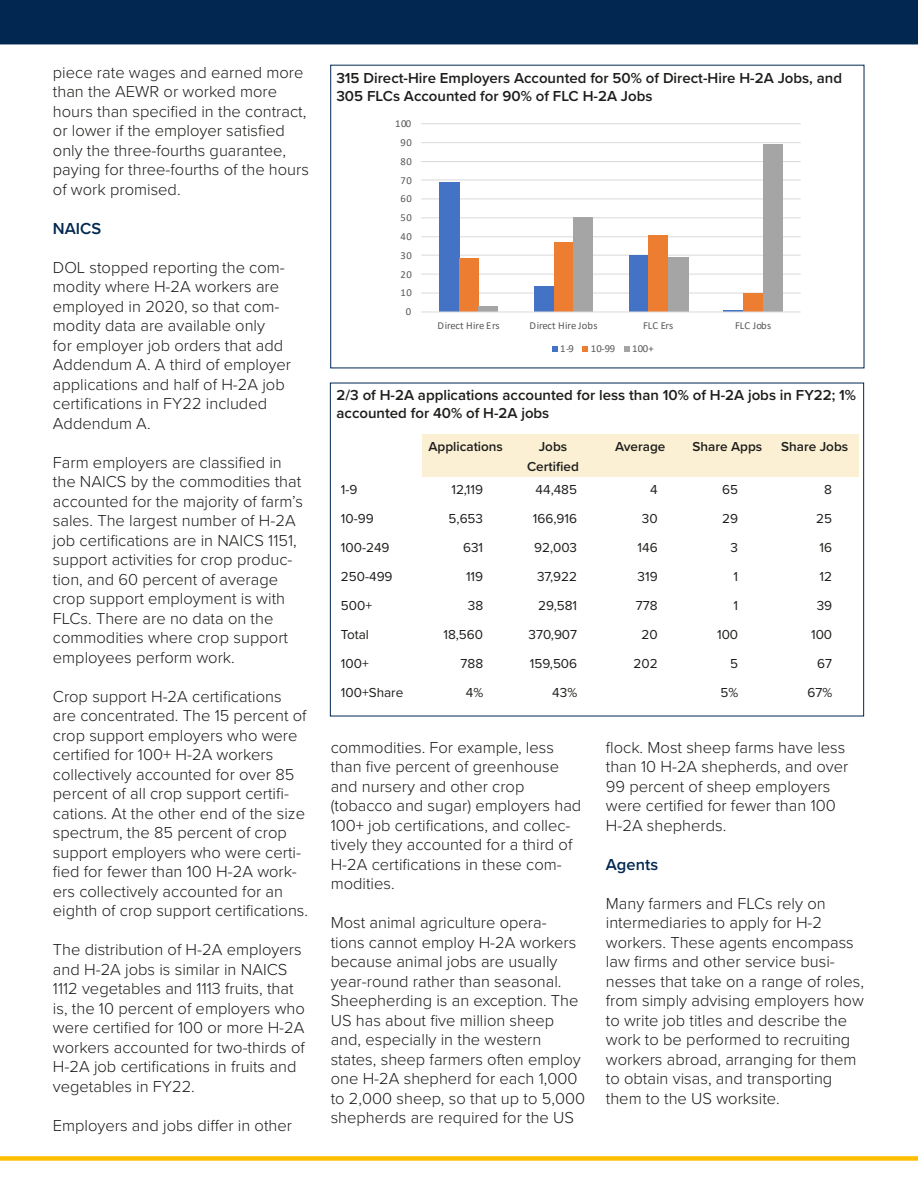
<style>
.page{position:relative;width:918px;height:1188px;background:#fff}
.page>*{position:absolute;margin:0;border:0;box-sizing:border-box;transform-origin:0 0}
.t1{font:300 16.5px/19.5px "Proxima Nova";color:#1d1d1b}
.t2{font:600 16.5px "Proxima Nova";color:#022851}
.t3{font:600 15px/18px "Proxima Nova";color:#1d1d1b}
.t4{font:13.5px "Proxima Nova";color:#1d1d1b}
.t5{font:600 13.5px "Proxima Nova";color:#1d1d1b}
.t6{font:10.65px "Calibri";letter-spacing:.02em;color:#595959}
.t7{font:10.65px/18.8px "Calibri";letter-spacing:.05em;color:#595959;text-align:center}
.t8{font:10.65px "Calibri";letter-spacing:-.005em;color:#595959}
</style>
<div class="page">
<div style="left:771px;top:434px;width:87px;height:43px;background:#fbf0d4"></div>
<div style="left:684px;top:434px;width:87px;height:43px;background:#fbf0d4"></div>
<div style="left:597px;top:434px;width:87px;height:43px;background:#fbf0d4"></div>
<div style="left:509px;top:434px;width:88px;height:43px;background:#fbf0d4"></div>
<div style="left:422px;top:434px;width:87px;height:43px;background:#fbf0d4"></div>
<svg style="left:624px;top:346px;width:6px;height:6px"></svg>
<svg style="left:582px;top:346px;width:6px;height:6px"></svg>
<svg style="left:552px;top:346px;width:6px;height:6px"></svg>
<hr style="left:421px;top:123px;width:380px;height:1px;background:#d9d9d9">
<hr style="left:421px;top:142px;width:380px;height:1px;background:#d9d9d9">
<div style="left:0;top:1156px;width:918px;height:5px;background:#ffbf00"></div>
<div style="left:0;top:0;width:918px;height:44px;background:#022851"></div>
<hr style="left:421px;top:293px;width:380px;height:1px;background:#d9d9d9">
<hr style="left:421px;top:274px;width:380px;height:1px;background:#d9d9d9">
<hr style="left:421px;top:255px;width:380px;height:1px;background:#d9d9d9">
<hr style="left:421px;top:236px;width:380px;height:1px;background:#d9d9d9">
<hr style="left:421px;top:217px;width:380px;height:1px;background:#d9d9d9">
<hr style="left:421px;top:198px;width:380px;height:1px;background:#d9d9d9">
<hr style="left:421px;top:180px;width:380px;height:1px;background:#d9d9d9">
<hr style="left:421px;top:161px;width:380px;height:1px;background:#d9d9d9">
<div style="left:439px;top:182px;width:20px;height:130px;background:#4472c4"></div>
<div style="left:629px;top:255px;width:20px;height:57px;background:#4472c4"></div>
<div style="left:534px;top:287px;width:20px;height:25px;background:#4472c4"></div>
<svg style="left:724px;top:310px;width:19px;height:2px"></svg>
<div style="left:649px;top:235px;width:19px;height:77px;background:#ed7d31"></div>
<div style="left:554px;top:243px;width:19px;height:69px;background:#ed7d31"></div>
<div style="left:459px;top:259px;width:20px;height:53px;background:#ed7d31"></div>
<div style="left:743px;top:293px;width:20px;height:19px;background:#ed7d31"></div>
<div style="left:763px;top:144px;width:20px;height:168px;background:#a5a5a5"></div>
<div style="left:573px;top:218px;width:20px;height:94px;background:#a5a5a5"></div>
<div style="left:668px;top:258px;width:20px;height:54px;background:#a5a5a5"></div>
<div style="left:479px;top:306px;width:19px;height:6px;background:#a5a5a5"></div>
<hr style="left:421px;top:312px;width:380px;height:1px;background:#d9d9d9">
<p class="t1" style="left:53px;top:62px;width:258px">piece rate wages and earned more than the AEWR or worked more hours than specifed in the contract, or lower if the employer satisfed only the three-fourths guarantee, paying for three-fourths of the hours of work promised.</p>
<p class="t2" style="left:53px;top:216px;width:50px">NAICS</p>
<p class="t1" style="left:53px;top:257px;width:240px">DOL stopped reporting the com&shy;modity where H-2A workers are employed in 2020, so that com&shy;modity data are available only<br>for employer job orders that add<br>Addendum A. A third of employer applications and half of H-2A job certifcations in FY22 included<br>Addendum A.</p>
<p class="t1" style="left:53px;top:452px;width:252px">Farm employers are classifed in the NAICS by the commodities that accounted for the majority of farm’s sales. The largest number of H-2A job certifcations are in NAICS 1151, support activities for crop produc&shy;tion, and 60 percent of average crop support employment is with<br>FLCs. There are no data on the commodities where crop support employees perform work.</p>
<p class="t1" style="left:53px;top:686px;width:257px">Crop support H-2A certifcations are concentrated. The 15 percent of crop support employers who were certifed for 100+ H-2A workers collectively accounted for over 85 percent of all crop support certif&shy;cations. At the other end of the size spectrum, the 85 percent of crop support employers who were certi&shy;fed for fewer than 100 H-2A work&shy;ers collectively accounted for an eighth of crop support certifcations.</p>
<p class="t1" style="left:53px;top:939px;width:254px">The distribution of H-2A employers and H-2A jobs is similar in NAICS 1112 vegetables and 1113 fruits, that is, the 10 percent of employers who were certifed for 100 or more H-2A workers accounted for two-thirds of H-2A job certifcations in fruits and vegetables in FY22.</p>
<p class="t1" style="left:53px;top:1115px;width:241px">Employers and jobs difer in other</p>
<p class="t3" style="left:336px;top:68px;width:507px">315 Direct-Hire Employers Accounted for 50% of Direct-Hire H-2A Jobs, and<br>305 FLCs Accounted for 90% of FLC H-2A Jobs</p>
<p class="t6" style="left:395px;top:116px;width:18px">100</p>
<p class="t7" style="left:401px;top:132px;width:13px">90<br>80<br>70<br>60<br>50<br>40<br>30<br>20<br>10<br>0</p>
<p class="t8" style="left:438px;top:318px;width:64px">Direct Hire Ers</p>
<p class="t6" style="left:530px;top:318px;width:70px">Direct Hire Jobs</p>
<p class="t6" style="left:643px;top:318px;width:32px">FLC Ers</p>
<p class="t6" style="left:735px;top:318px;width:38px">FLC Jobs</p>
<p class="t6" style="left:560px;top:341px;width:15px">1-9</p>
<p class="t6" style="left:591px;top:341px;width:26px">10-99</p>
<p class="t6" style="left:632px;top:341px;width:23px">100+</p>
<p class="t3" style="left:337px;top:385px;width:521px">2/3 of H-2A applications accounted for less than 10% of H-2A jobs in FY22; 1% accounted for 40% of H-2A jobs</p>
<p class="t5" style="left:428px;top:436px;width:76px">Applications</p>
<p class="t5" style="left:539px;top:436px;width:30px">Jobs</p>
<p class="t5" style="left:615px;top:436px;width:52px">Average</p>
<p class="t5" style="left:693px;top:436px;width:71px">Share Apps</p>
<p class="t5" style="left:781px;top:436px;width:69px">Share Jobs</p>
<p class="t5" style="left:527px;top:456px;width:53px">Certifed</p>
<p class="t4" style="left:341px;top:479px;width:18px">1-9</p>
<p class="t4" style="left:451px;top:479px;width:33px">12,119</p>
<p class="t4" style="left:536px;top:479px;width:43px">44,485</p>
<p class="t4" style="left:650px;top:479px;width:9px">4</p>
<p class="t4" style="left:722px;top:479px;width:17px">65</p>
<p class="t4" style="left:824px;top:479px;width:9px">8</p>
<p class="t4" style="left:341px;top:508px;width:34px">10-99</p>
<p class="t4" style="left:449px;top:508px;width:36px">5,653</p>
<p class="t4" style="left:533px;top:508px;width:46px">166,916</p>
<p class="t4" style="left:642px;top:508px;width:17px">30</p>
<p class="t4" style="left:722px;top:508px;width:17px">29</p>
<p class="t4" style="left:816px;top:508px;width:17px">25</p>
<p class="t4" style="left:341px;top:537px;width:50px">100-249</p>
<p class="t4" style="left:463px;top:537px;width:22px">631</p>
<p class="t4" style="left:534px;top:537px;width:45px">92,003</p>
<p class="t4" style="left:638px;top:537px;width:22px">146</p>
<p class="t4" style="left:731px;top:537px;width:9px">3</p>
<p class="t4" style="left:820px;top:537px;width:14px">16</p>
<p class="t4" style="left:341px;top:566px;width:53px">250-499</p>
<p class="t4" style="left:466px;top:566px;width:19px">119</p>
<p class="t4" style="left:537px;top:566px;width:42px">37,922</p>
<p class="t4" style="left:638px;top:566px;width:22px">319</p>
<p class="t4" style="left:734px;top:566px;width:6px">1</p>
<p class="t4" style="left:820px;top:566px;width:14px">12</p>
<p class="t4" style="left:341px;top:595px;width:33px">500+</p>
<p class="t4" style="left:468px;top:595px;width:17px">38</p>
<p class="t4" style="left:538px;top:595px;width:40px">29,581</p>
<p class="t4" style="left:636px;top:595px;width:23px">778</p>
<p class="t4" style="left:734px;top:595px;width:6px">1</p>
<p class="t4" style="left:817px;top:595px;width:17px">39</p>
<p class="t4" style="left:341px;top:625px;width:29px">Total</p>
<p class="t4" style="left:443px;top:625px;width:41px">18,560</p>
<p class="t4" style="left:529px;top:625px;width:50px">370,907</p>
<p class="t4" style="left:641px;top:625px;width:18px">20</p>
<p class="t4" style="left:717px;top:625px;width:23px">100</p>
<p class="t4" style="left:811px;top:625px;width:23px">100</p>
<p class="t4" style="left:341px;top:654px;width:29px">100+</p>
<p class="t4" style="left:461px;top:654px;width:24px">788</p>
<p class="t4" style="left:530px;top:654px;width:49px">159,506</p>
<p class="t4" style="left:634px;top:654px;width:26px">202</p>
<p class="t4" style="left:730px;top:654px;width:9px">5</p>
<p class="t4" style="left:817px;top:654px;width:16px">67</p>
<p class="t4" style="left:341px;top:683px;width:64px">100+Share</p>
<p class="t4" style="left:466px;top:683px;width:19px">4%</p>
<p class="t4" style="left:552px;top:683px;width:26px">43%</p>
<p class="t4" style="left:720px;top:683px;width:19px">5%</p>
<p class="t4" style="left:807px;top:683px;width:26px">67%</p>
<p class="t1" style="left:331px;top:737px;width:252px">commodities. For example, less than fve percent of greenhouse and nursery and other crop (tobacco and sugar) employers had<br>100+ job certifcations, and collec&shy;tively they accounted for a third of<br>H-2A certifcations in these com&shy;modities.</p>
<p class="t1" style="left:331px;top:912px;width:256px">Most animal agriculture opera-<br>tions cannot employ H-2A workers because animal jobs are usually year-round rather than seasonal.<br>Sheepherding is an exception. The<br>US has about fve million sheep and, especially in the western states, sheep farmers often employ one H-2A shepherd for each 1,000 to 2,000 sheep, so that up to 5,000 shepherds are required for the US</p>
<p class="t1" style="left:606px;top:737px;width:244px">fock. Most sheep farms have less than 10 H-2A shepherds, and over<br>99 percent of sheep employers were certifed for fewer than 100<br>H-2A shepherds.</p>
<p class="t2" style="left:606px;top:852px;width:54px">Agents</p>
<p class="t1" style="left:606px;top:893px;width:260px">Many farmers and FLCs rely on intermediaries to apply for H-2 workers. These agents encompass law frms and other service busi&shy;nesses that take on a range of roles, from simply advising employers how to write job titles and describe the work to be performed to recruiting workers abroad, arranging for them to obtain visas, and transporting them to the US worksite.</p>
</div>
